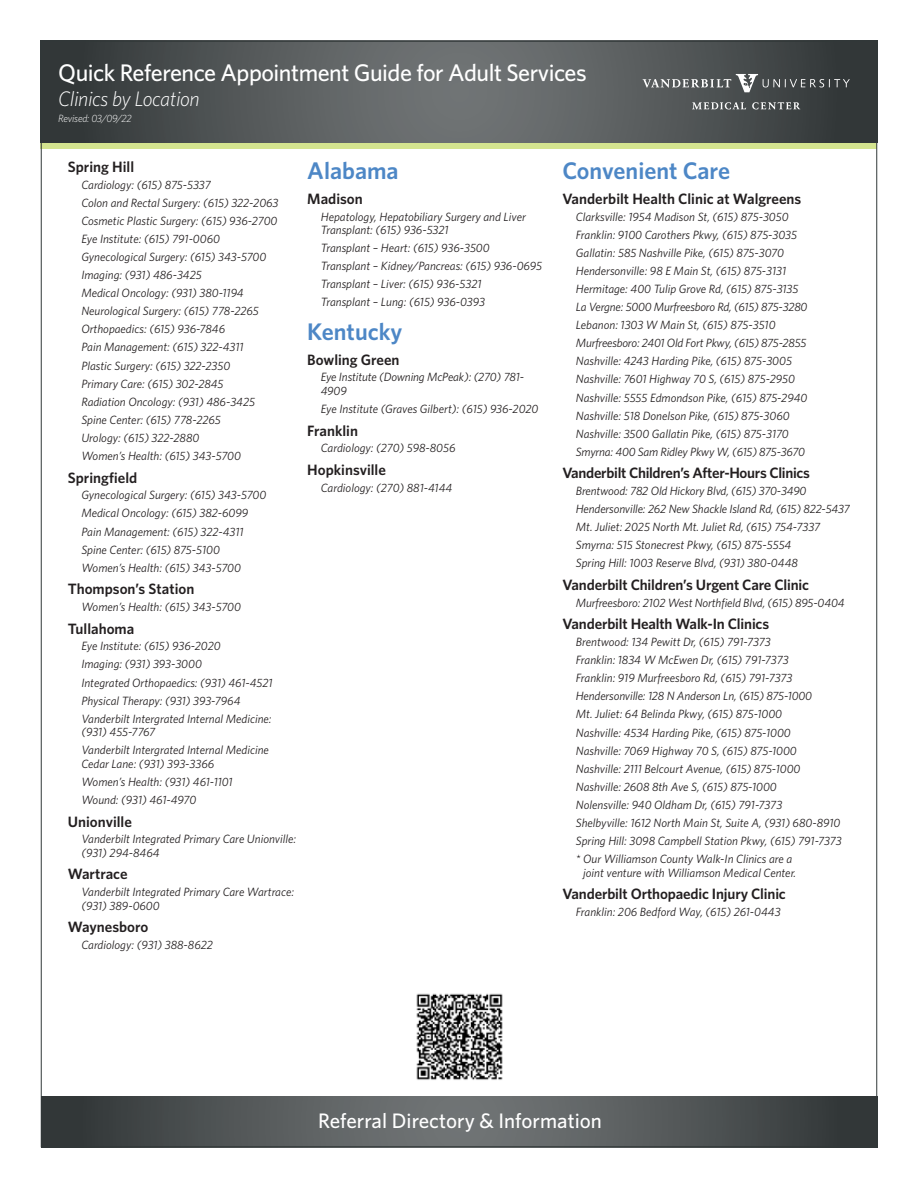
<style>
.page{position:relative;width:918px;height:1188px;background:#fff}
.page>*{position:absolute;margin:0;border:0;box-sizing:border-box;transform-origin:0 0}
.t1{font:500 24px "Whitney";letter-spacing:-.02em;color:#fff}
.t2{font:600 24px "Whitney";color:#4d87c6}
.t3{font:500 21px "Whitney";color:#fff}
.t4{font:italic 300 21px "Whitney";letter-spacing:-.02em;color:#fff}
.t5{font:600 15px "Whitney";letter-spacing:-.01em;color:#231f20}
.t6{font:italic 12px/18.1px "Whitney";color:#231f20}
.t7{font:italic 300 10.5px "Whitney";letter-spacing:-.02em;color:#fff}
</style>
<div class="page">
<svg style="left:43px;top:1096px;width:835px;height:51px;background:#525657"></svg>
<svg style="left:43px;top:43px;width:832px;height:100px;background:#535758"></svg>
<div style="left:41px;top:143px;width:836px;height:5px;background:#d4e48f"></div>
<svg style="left:752px;top:102px;width:48px;height:7px"></svg>
<svg style="left:692px;top:102px;width:54px;height:7px"></svg>
<svg style="left:643px;top:74px;width:207px;height:18px;background:#616566"></svg>
<img style="left:416px;top:993px;width:87px;height:87px">
<h1 class="t1" style="left:58px;top:57px;width:530px">Quick Reference Appointment Guide for Adult Services</h1>
<h2 class="t4" style="left:58px;top:85px;width:143px">Clinics by Location</h2>
<p class="t7" style="left:58px;top:111px;width:75px">Revised: 03/09/22</p>
<h1 class="t2" style="left:562px;top:155px;width:169px">Convenient Care</h1>
<p class="t5" style="left:562px;top:189px;width:241px">Vanderbilt Health Clinic at Walgreens</p>
<p class="t6" style="left:576px;top:207px;width:233px">Clarksville: 1954 Madison St, (615) 875-3050<br>Franklin: 9100 Carothers Pkwy, (615) 875-3035<br>Gallatin: 585 Nashville Pike, (615) 875-3070<br>Hendersonville: 98 E Main St, (615) 875-3131<br>Hermitage: 400 Tulip Grove Rd, (615) 875-3135<br>La Vergne: 5000 Murfreesboro Rd, (615) 875-3280<br>Lebanon: 1303 W Main St, (615) 875-3510<br>Murfreesboro: 2401 Old Fort Pkwy, (615) 875-2855<br>Nashville: 4243 Harding Pike, (615) 875-3005<br>Nashville: 7601 Highway 70 S, (615) 875-2950<br>Nashville: 5555 Edmondson Pike, (615) 875-2940<br>Nashville: 518 Donelson Pike, (615) 875-3060<br>Nashville: 3500 Gallatin Pike, (615) 875-3170<br>Smyrna: 400 Sam Ridley Pkwy W, (615) 875-3670</p>
<p class="t5" style="left:562px;top:463px;width:249px">Vanderbilt Children’s After-Hours Clinics</p>
<p class="t6" style="left:576px;top:482px;width:275px">Brentwood: 782 Old Hickory Blvd, (615) 370-3490<br>Hendersonville: 262 New Shackle Island Rd, (615) 822-5437<br>Mt. Juliet: 2025 North Mt. Juliet Rd, (615) 754-7337<br>Smyrna: 515 Stonecrest Pkwy, (615) 875-5554<br>Spring Hill: 1003 Reserve Blvd, (931) 380-0448</p>
<p class="t5" style="left:562px;top:575px;width:248px">Vanderbilt Children’s Urgent Care Clinic</p>
<p class="t6" style="left:576px;top:593px;width:270px">Murfreesboro: 2102 West Northfield Blvd, (615) 895-0404</p>
<p class="t5" style="left:562px;top:614px;width:208px">Vanderbilt Health Walk-In Clinics</p>
<p class="t6" style="left:576px;top:633px;width:268px">Brentwood: 134 Pewitt Dr, (615) 791-7373<br>Franklin: 1834 W McEwen Dr, (615) 791-7373<br>Franklin: 919 Murfreesboro Rd, (615) 791-7373<br>Hendersonville: 128 N Anderson Ln, (615) 875-1000<br>Mt. Juliet: 64 Belinda Pkwy, (615) 875-1000<br>Nashville: 4534 Harding Pike, (615) 875-1000<br>Nashville: 7069 Highway 70 S, (615) 875-1000<br>Nashville: 2111 Belcourt Avenue, (615) 875-1000<br>Nashville: 2608 8th Ave S, (615) 875-1000<br>Nolensville: 940 Oldham Dr, (615) 791-7373<br>Shelbyville: 1612 North Main St, Suite A, (931) 680-8910<br>Spring Hill: 3098 Campbell Station Pkwy, (615) 791-7373 * Our Williamson County Walk-In Clinics are a</p>
<p class="t6" style="left:583px;top:863px;width:214px">joint venture with Williamson Medical Center.</p>
<p class="t5" style="left:562px;top:884px;width:225px">Vanderbilt Orthopaedic Injury Clinic</p>
<p class="t6" style="left:576px;top:902px;width:206px">Franklin: 206 Bedford Way, (615) 261-0443</p>
<p class="t5" style="left:68px;top:157px;width:68px">Spring Hill</p>
<p class="t6" style="left:81px;top:175px;width:199px">Cardiology: (615) 875-5337<br>Colon and Rectal Surgery: (615) 322-2063<br>Cosmetic Plastic Surgery: (615) 936-2700<br>Eye Institute: (615) 791-0060<br>Gynecological Surgery: (615) 343-5700<br>Imaging: (931) 486-3425<br>Medical Oncology: (931) 380-1194<br>Neurological Surgery: (615) 778-2265<br>Orthopaedics: (615) 936-7846<br>Pain Management: (615) 322-4311<br>Plastic Surgery: (615) 322-2350<br>Primary Care: (615) 302-2845<br>Radiation Oncology: (931) 486-3425<br>Spine Center: (615) 778-2265<br>Urology: (615) 322-2880<br>Women’s Health: (615) 343-5700</p>
<p class="t5" style="left:68px;top:467px;width:71px">Springfield</p>
<p class="t6" style="left:81px;top:486px;width:186px">Gynecological Surgery: (615) 343-5700<br>Medical Oncology: (615) 382-6099<br>Pain Management: (615) 322-4311<br>Spine Center: (615) 875-5100<br>Women’s Health: (615) 343-5700</p>
<p class="t5" style="left:68px;top:579px;width:128px">Thompson’s Station</p>
<p class="t6" style="left:81px;top:597px;width:161px">Women’s Health: (615) 343-5700</p>
<p class="t5" style="left:68px;top:618px;width:68px">Tullahoma</p>
<p class="t6" style="left:81px;top:637px;width:193px">Eye Institute: (615) 936-2020<br>Imaging: (931) 393-3000<br>Integrated Orthopaedics: (931) 461-4521<br>Physical Therapy: (931) 393-7964<br>Vanderbilt Intergrated Internal Medicine:</p>
<p class="t6" style="left:81px;top:723px;width:189px">(931) 455-7767<br>Vanderbilt Intergrated Internal Medicine</p>
<p class="t6" style="left:81px;top:754px;width:153px">Cedar Lane: (931) 393-3366<br>Women’s Health: (931) 461-1101<br>Wound: (931) 461-4970</p>
<p class="t5" style="left:68px;top:811px;width:66px">Unionville</p>
<p class="t6" style="left:81px;top:832px;width:216px;line-height:13.5px">Vanderbilt Integrated Primary Care Unionville: (931) 294-8464</p>
<p class="t5" style="left:68px;top:864px;width:61px">Wartrace</p>
<p class="t6" style="left:81px;top:885px;width:214px;line-height:13.5px">Vanderbilt Integrated Primary Care Wartrace: (931) 389-0600</p>
<p class="t5" style="left:68px;top:917px;width:82px">Waynesboro</p>
<p class="t6" style="left:81px;top:935px;width:133px">Cardiology: (931) 388-8622</p>
<h1 class="t2" style="left:307px;top:155px;width:93px">Alabama</h1>
<p class="t5" style="left:307px;top:189px;width:57px">Madison</p>
<p class="t6" style="left:321px;top:209px;width:207px;line-height:13.5px">Hepatology, Hepatobiliary Surgery and Liver<br>Transplant: (615) 936-5321</p>
<p class="t6" style="left:321px;top:239px;width:223px">Transplant – Heart: (615) 936-3500<br>Transplant – Kidney/Pancreas: (615) 936-0695<br>Transplant – Liver: (615) 936-5321<br>Transplant – Lung: (615) 936-0393</p>
<h1 class="t2" style="left:307px;top:316px;width:96px">Kentucky</h1>
<p class="t5" style="left:307px;top:349px;width:94px">Bowling Green</p>
<p class="t6" style="left:321px;top:370px;width:205px;line-height:13.5px">Eye Institute (Downing McPeak): (270) 781-<br>4909</p>
<p class="t6" style="left:321px;top:399px;width:219px">Eye Institute (Graves Gilbert): (615) 936-2020</p>
<p class="t5" style="left:307px;top:420px;width:52px">Franklin</p>
<p class="t6" style="left:321px;top:439px;width:136px">Cardiology: (270) 598-8056</p>
<p class="t5" style="left:307px;top:460px;width:80px">Hopkinsville</p>
<p class="t6" style="left:321px;top:478px;width:133px">Cardiology: (270) 881-4144</p>
<h2 class="t3" style="left:318px;top:1107px;width:285px">Referral Directory &amp; Information</h2>
</div>
